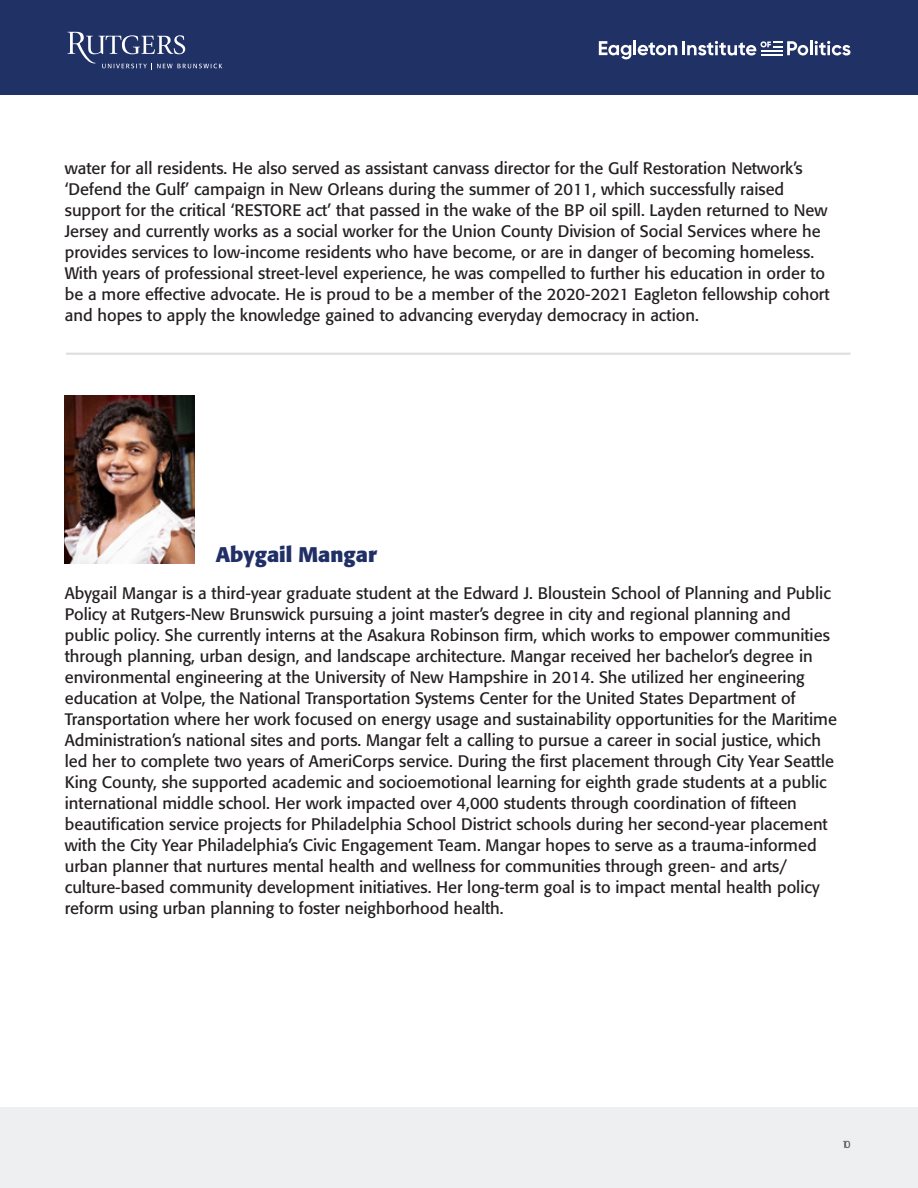
<style>
.page{position:relative;width:918px;height:1188px;background:#fff}
.page>*{position:absolute;margin:0;border:0;box-sizing:border-box;transform-origin:0 0}
.Bodycopy{font:700 21px "Formata BQ";color:#203066}
.Bodycopy-2{font:16.5px/21px "Formata BQ";color:#241f21}
.t1{font:10.5px "Formata BQ";color:#5c5c5f}
</style>
<div class="page">
<div style="left:0;top:1108px;width:918px;height:80px;background:#edeff1"></div>
<div style="left:0;top:0;width:918px;height:94px;background:#203166"></div>
<svg style="left:67px;top:31px;width:155px;height:39px"></svg>
<svg style="left:599px;top:41px;width:32px;height:18px"></svg>
<hr style="left:633px;top:41px;width:3px;height:14px;background:#fff">
<svg style="left:638px;top:42px;width:39px;height:14px"></svg>
<hr style="left:810px;top:41px;width:3px;height:14px;background:#fff">
<svg style="left:815px;top:41px;width:35px;height:15px"></svg>
<hr style="left:682px;top:41px;width:3px;height:14px;background:#fff">
<svg style="left:687px;top:41px;width:121px;height:15px"></svg>
<hr style="left:66px;top:353px;width:784px;height:2px;background:#bdbfbf">
<img style="left:65px;top:396px;width:129px;height:168px">
<p class="Bodycopy-2" style="left:65px;top:158px;width:766px">water for all residents. He also served as assistant canvass director for the Gulf Restoration Network’s ‘Defend the Gulf’ campaign in New Orleans during the summer of 2011, which successfully raised support for the critical ‘RESTORE act’ that passed in the wake of the BP oil spill. Layden returned to New Jersey and currently works as a social worker for the Union County Division of Social Services where he provides services to low-income residents who have become, or are in danger of becoming homeless.<br>With years of professional street-level experience, he was compelled to further his education in order to be a more effective advocate. He is proud to be a member of the 2020-2021 Eagleton fellowship cohort and hopes to apply the knowledge gained to advancing everyday democracy in action.</p>
<p class="Bodycopy" style="left:216px;top:542px;width:163px">Abygail Mangar</p>
<p class="Bodycopy-2" style="left:65px;top:582px;width:774px">Abygail Mangar is a third-year graduate student at the Edward J. Bloustein School of Planning and Public Policy at Rutgers-New Brunswick pursuing a joint master’s degree in city and regional planning and public policy. She currently interns at the Asakura Robinson firm, which works to empower communities through planning, urban design, and landscape architecture. Mangar received her bachelor’s degree in environmental engineering at the University of New Hampshire in 2014. She utilized her engineering education at Volpe, the National Transportation Systems Center for the United States Department of Transportation where her work focused on energy usage and sustainability opportunities for the Maritime Administration’s national sites and ports. Mangar felt a calling to pursue a career in social justice, which led her to complete two years of AmeriCorps service. During the first placement through City Year Seattle King County, she supported academic and socioemotional learning for eighth grade students at a public international middle school. Her work impacted over 4,000 students through coordination of fifteen beautification service projects for Philadelphia School District schools during her second-year placement with the City Year Philadelphia’s Civic Engagement Team. Mangar hopes to serve as a trauma-informed urban planner that nurtures mental health and wellness for communities through green- and arts/ culture-based community development initiatives. Her long-term goal is to impact mental health policy reform using urban planning to foster neighborhood health.</p>
<p class="t1" style="left:842px;top:1138px;width:10px">10</p>
</div>
